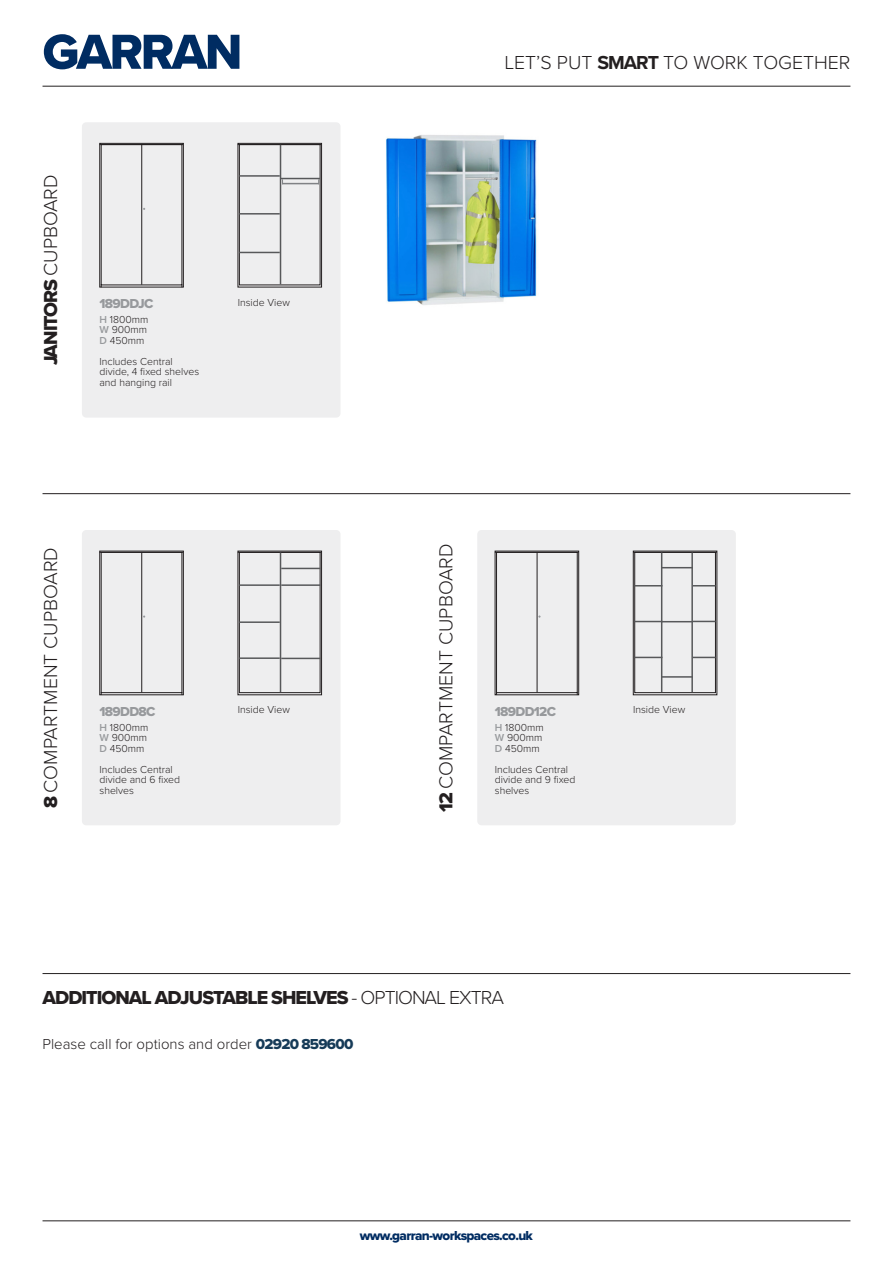
<style>
.page{position:relative;width:893px;height:1263px;background:#fff}
.page>*{position:absolute;margin:0;border:0;box-sizing:border-box;transform-origin:0 0}
.t1{font:51px "Proxima Nova Extrabld";letter-spacing:-.05em;color:#002c62}
.t2{font:300 19.5px "Proxima Nova";color:#231f20}
.t3{font:19.5px "Proxima Nova Extrabld";letter-spacing:-.05em;color:#231f20}
.t4{font:300 15px "Proxima Nova";color:#231f20}
.t5{font:13.5px "Proxima Nova Extrabld";letter-spacing:-.05em;color:#002c62}
.t6{font:13.5px "Proxima Nova Extrabld";letter-spacing:-.05em;color:#97999c}
.t7{font:300 10.5px/10.5px "Proxima Nova";color:#231f20}
.s1{font-family:"Proxima Nova";font-weight:300}
.s2{font-weight:600;color:#97999c}
.s3{font-family:"Proxima Nova Extrabld";font-weight:400}
.s4{font-weight:700}
.s5{font-family:"Proxima Nova Extrabld";font-weight:400;color:#163b58}
</style>
<div class="page">
<hr style="left:43px;top:1220px;width:807px;height:1px;background:#231f20">
<hr style="left:43px;top:86px;width:807px;height:1px;background:#231f20">
<div style="left:82px;top:122px;width:258px;height:296px;background:#eeeeef;border-radius:4px"></div>
<div style="left:100px;top:143px;width:84px;height:144px;border:1px solid #231f20"></div>
<hr style="left:100px;top:144px;width:83px;height:1px;background:#231f20">
<hr style="left:141px;top:145px;width:1px;height:140px;background:#231f20">
<div style="left:238px;top:143px;width:84px;height:144px;border:1px solid #231f20"></div>
<hr style="left:238px;top:144px;width:83px;height:1px;background:#231f20">
<div style="left:239px;top:144px;width:81px;height:141px;border:1px solid #231f20"></div>
<hr style="left:280px;top:178px;width:40px;height:1px;background:#57585a">
<hr style="left:282px;top:183px;width:37px;height:1px;background:#808285">
<hr style="left:280px;top:145px;width:1px;height:139px;background:#57585a">
<hr style="left:239px;top:175px;width:41px;height:2px;background:#57585a">
<hr style="left:239px;top:252px;width:41px;height:1px;background:#57585a">
<hr style="left:239px;top:213px;width:41px;height:2px;background:#57585a">
<img style="left:386px;top:135px;width:151px;height:170px">
<div style="left:82px;top:530px;width:258px;height:295px;background:#eeeeef;border-radius:4px"></div>
<div style="left:100px;top:551px;width:84px;height:144px;border:1px solid #231f20"></div>
<hr style="left:100px;top:552px;width:83px;height:1px;background:#231f20">
<div style="left:101px;top:552px;width:81px;height:141px;border:1px solid #231f20"></div>
<hr style="left:141px;top:552px;width:1px;height:140px;background:#231f20">
<div style="left:238px;top:551px;width:84px;height:144px;border:1px solid #231f20"></div>
<hr style="left:238px;top:552px;width:83px;height:1px;background:#231f20">
<div style="left:239px;top:552px;width:81px;height:141px;border:1px solid #231f20"></div>
<hr style="left:280px;top:552px;width:1px;height:140px;background:#57585a">
<hr style="left:239px;top:584px;width:41px;height:2px;background:#57585a">
<hr style="left:239px;top:657px;width:41px;height:2px;background:#57585a">
<hr style="left:239px;top:621px;width:41px;height:2px;background:#57585a">
<hr style="left:281px;top:568px;width:39px;height:1px;background:#57585a">
<hr style="left:281px;top:658px;width:39px;height:1px;background:#57585a">
<hr style="left:281px;top:584px;width:39px;height:2px;background:#57585a">
<div style="left:477px;top:530px;width:259px;height:295px;background:#eeeeef;border-radius:4px"></div>
<div style="left:495px;top:551px;width:84px;height:144px;border:1px solid #231f20"></div>
<hr style="left:495px;top:552px;width:84px;height:1px;background:#231f20">
<div style="left:496px;top:552px;width:81px;height:141px;border:1px solid #231f20"></div>
<hr style="left:537px;top:552px;width:1px;height:140px;background:#231f20">
<div style="left:633px;top:551px;width:84px;height:144px;border:1px solid #231f20"></div>
<hr style="left:633px;top:552px;width:84px;height:1px;background:#231f20">
<div style="left:634px;top:552px;width:82px;height:141px;border:1px solid #231f20"></div>
<hr style="left:661px;top:552px;width:1px;height:140px;background:#57585a">
<svg style="left:634px;top:585px;width:27px;height:1px"></svg>
<svg style="left:634px;top:657px;width:27px;height:1px"></svg>
<svg style="left:634px;top:621px;width:27px;height:1px"></svg>
<hr style="left:691px;top:552px;width:2px;height:140px;background:#57585a">
<hr style="left:662px;top:567px;width:31px;height:1px;background:#57585a">
<hr style="left:662px;top:676px;width:31px;height:2px;background:#57585a">
<hr style="left:662px;top:621px;width:31px;height:1px;background:#57585a">
<svg style="left:693px;top:585px;width:23px;height:1px"></svg>
<svg style="left:693px;top:657px;width:23px;height:1px"></svg>
<svg style="left:693px;top:621px;width:23px;height:1px"></svg>
<hr style="left:43px;top:493px;width:807px;height:1px;background:#231f20">
<hr style="left:43px;top:973px;width:807px;height:1px;background:#231f20">
<p class="t1" style="left:43px;top:14px;width:201px">GARRAN</p>
<p class="t3" style="left:36px;top:365px;width:192px;rotate:-90deg">JANITORS <span class="s1">CUPBOARD</span></p>
<p class="t6" style="left:100px;top:293px;width:55px">189DDJC</p>
<p class="t7" style="left:100px;top:314px;width:50px"><span class="s2">H</span> 1800mm</p>
<p class="t7" style="left:100px;top:324px;width:49px"><span class="s2">W</span> 900mm</p>
<p class="t7" style="left:100px;top:335px;width:46px"><span class="s2">D</span> 450mm</p>
<p class="t7" style="left:100px;top:356px;width:101px">Includes Central divide, 4 fixed shelves and hanging rail</p>
<p class="t7" style="left:238px;top:296px;width:54px">Inside View</p>
<p class="t2" style="left:36px;top:808px;width:262px;rotate:-90deg"><span class="s3">8</span> COMPARTMENT CUPBOARD</p>
<p class="t6" style="left:100px;top:701px;width:57px">189DD8C</p>
<p class="t7" style="left:100px;top:721px;width:50px"><span class="s2">H</span> 1800mm</p>
<p class="t7" style="left:100px;top:732px;width:49px"><span class="s2">W</span> 900mm</p>
<p class="t7" style="left:100px;top:742px;width:46px"><span class="s2">D</span> 450mm</p>
<p class="t7" style="left:100px;top:763px;width:82px">Includes Central divide and 6 fixed shelves</p>
<p class="t7" style="left:238px;top:704px;width:54px">Inside View</p>
<p class="t2" style="left:504px;top:48px;width:347px">LET’S PUT <span class="s4">SMART</span> TO WORK TOGETHER</p>
<p class="t2" style="left:431px;top:812px;width:270px;rotate:-90deg"><span class="s3">12</span> COMPARTMENT CUPBOARD</p>
<p class="t6" style="left:495px;top:701px;width:63px">189DD12C</p>
<p class="t7" style="left:495px;top:721px;width:50px"><span class="s2">H</span> 1800mm</p>
<p class="t7" style="left:495px;top:732px;width:49px"><span class="s2">W</span> 900mm</p>
<p class="t7" style="left:495px;top:742px;width:46px"><span class="s2">D</span> 450mm</p>
<p class="t7" style="left:495px;top:763px;width:82px">Includes Central divide and 9 fixed shelves</p>
<p class="t7" style="left:633px;top:704px;width:54px">Inside View</p>
<p class="t3" style="left:43px;top:983px;width:463px">ADDITIONAL ADJUSTABLE SHELVES <span class="s1">- OPTIONAL EXTRA</span></p>
<p class="t4" style="left:43px;top:1033px;width:312px">Please call for options and order <span class="s5">02920 859600</span></p>
<p class="t5" style="left:360px;top:1226px;width:175px">www.garran-workspaces.co.uk</p>
</div>
